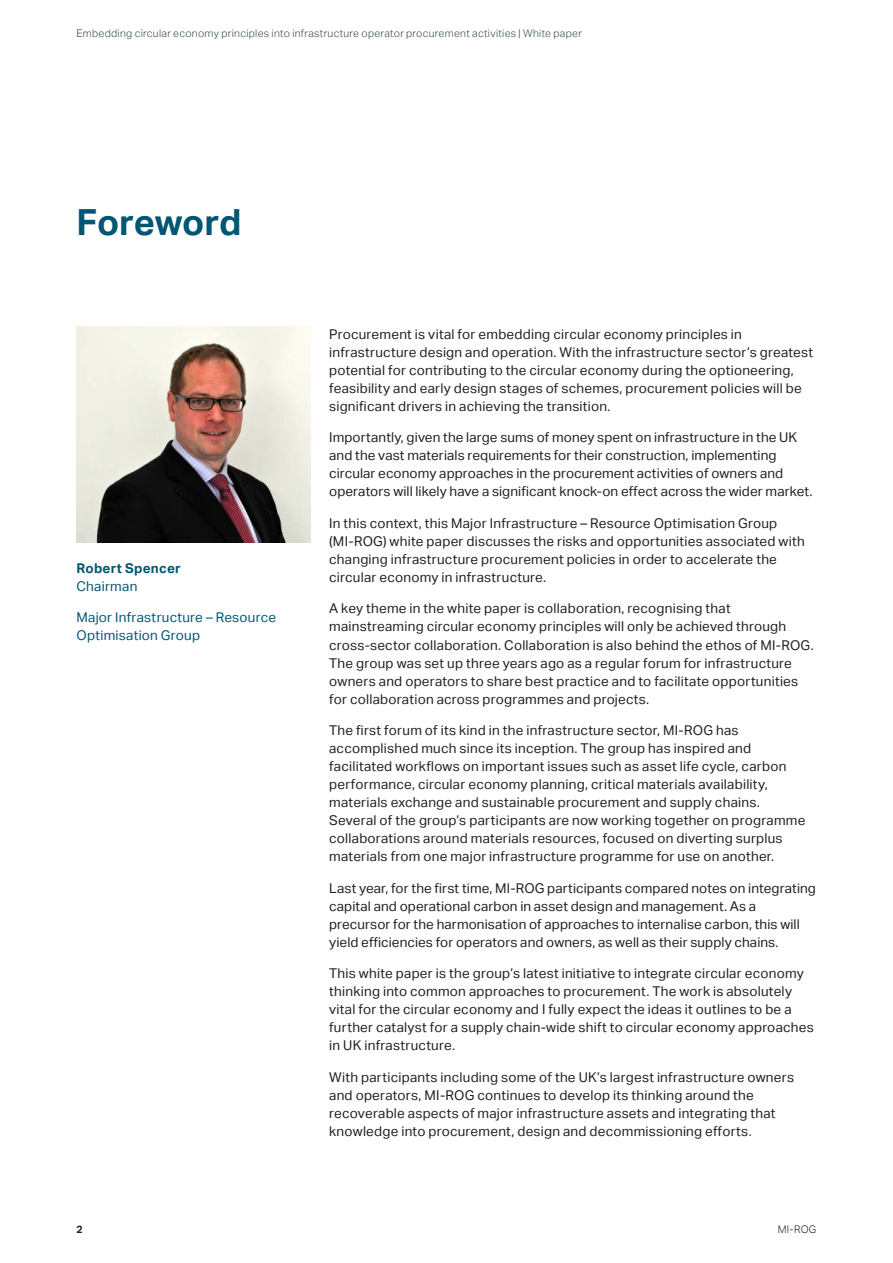
<style>
.page{position:relative;width:893px;height:1263px;background:#fff}
.page>*{position:absolute;margin:0;border:0;box-sizing:border-box;transform-origin:0 0}
.t1{font:700 36px "AECOM Sans";letter-spacing:-.01em;color:#005673}
.t2{font:13.5px/18px "AECOM Sans";letter-spacing:.015em;color:#231f20}
.t3{font:13.5px/18px "AECOM Sans";letter-spacing:.02em;color:#005673}
.t4{font:700 13.5px "AECOM Sans";letter-spacing:.015em;color:#005673}
.t5{font:300 10.5px "AECOM Sans";letter-spacing:.03em;color:#334844}
.t6{font:300 10.5px "AECOM Sans";color:#231f20}
.t7{font:700 10.5px "AECOM Sans";color:#231f20}
</style>
<div class="page">
<img style="left:77px;top:327px;width:233px;height:216px">
<p class="t5" style="left:77px;top:29px;width:507px">Embedding circular economy principles into infrastructure operator procurement activities | White paper</p>
<h1 class="t1" style="left:77px;top:208px;width:166px">Foreword</h1>
<p class="t4" style="left:77px;top:563px;width:106px">Robert Spencer</p>
<p class="t3" style="left:77px;top:578px;width:62px">Chairman</p>
<p class="t3" style="left:77px;top:610px;width:201px">Major Infrastructure – Resource<br>Optimisation Group</p>
<p class="t2" style="left:329px;top:326px;width:486px">Procurement is vital for embedding circular economy principles in infrastructure design and operation. With the infrastructure sector’s greatest potential for contributing to the circular economy during the optioneering, feasibility and early design stages of schemes, procurement policies will be significant drivers in achieving the transition.</p>
<p class="t2" style="left:329px;top:430px;width:485px">Importantly, given the large sums of money spent on infrastructure in the UK and the vast materials requirements for their construction, implementing circular economy approaches in the procurement activities of owners and operators will likely have a significant knock-on effect across the wider market.</p>
<p class="t2" style="left:329px;top:515px;width:477px">In this context, this Major Infrastructure – Resource Optimisation Group (MI-ROG) white paper discusses the risks and opportunities associated with changing infrastructure procurement policies in order to accelerate the circular economy in infrastructure.</p>
<p class="t2" style="left:329px;top:601px;width:486px">A key theme in the white paper is collaboration, recognising that mainstreaming circular economy principles will only be achieved through cross-sector collaboration. Collaboration is also behind the ethos of MI-ROG.<br>The group was set up three years ago as a regular forum for infrastructure owners and operators to share best practice and to facilitate opportunities for collaboration across programmes and projects.</p>
<p class="t2" style="left:329px;top:721px;width:478px">The first forum of its kind in the infrastructure sector, MI-ROG has accomplished much since its inception. The group has inspired and facilitated workflows on important issues such as asset life cycle, carbon performance, circular economy planning, critical materials availability, materials exchange and sustainable procurement and supply chains.<br>Several of the group’s participants are now working together on programme collaborations around materials resources, focused on diverting surplus materials from one major infrastructure programme for use on another.</p>
<p class="t2" style="left:329px;top:879px;width:488px">Last year, for the first time, MI-ROG participants compared notes on integrating capital and operational carbon in asset design and management. As a precursor for the harmonisation of approaches to internalise carbon, this will yield efficiencies for operators and owners, as well as their supply chains.</p>
<p class="t2" style="left:329px;top:965px;width:486px">This white paper is the group’s latest initiative to integrate circular economy thinking into common approaches to procurement. The work is absolutely vital for the circular economy and I fully expect the ideas it outlines to be a further catalyst for a supply chain-wide shift to circular economy approaches in UK infrastructure.</p>
<p class="t2" style="left:329px;top:1069px;width:466px">With participants including some of the UK’s largest infrastructure owners and operators, MI-ROG continues to develop its thinking around the recoverable aspects of major infrastructure assets and integrating that knowledge into procurement, design and decommissioning efforts.</p>
<p class="t7" style="left:77px;top:1225px;width:8px">2</p>
<p class="t6" style="left:778px;top:1225px;width:40px">MI-ROG</p>
</div>
